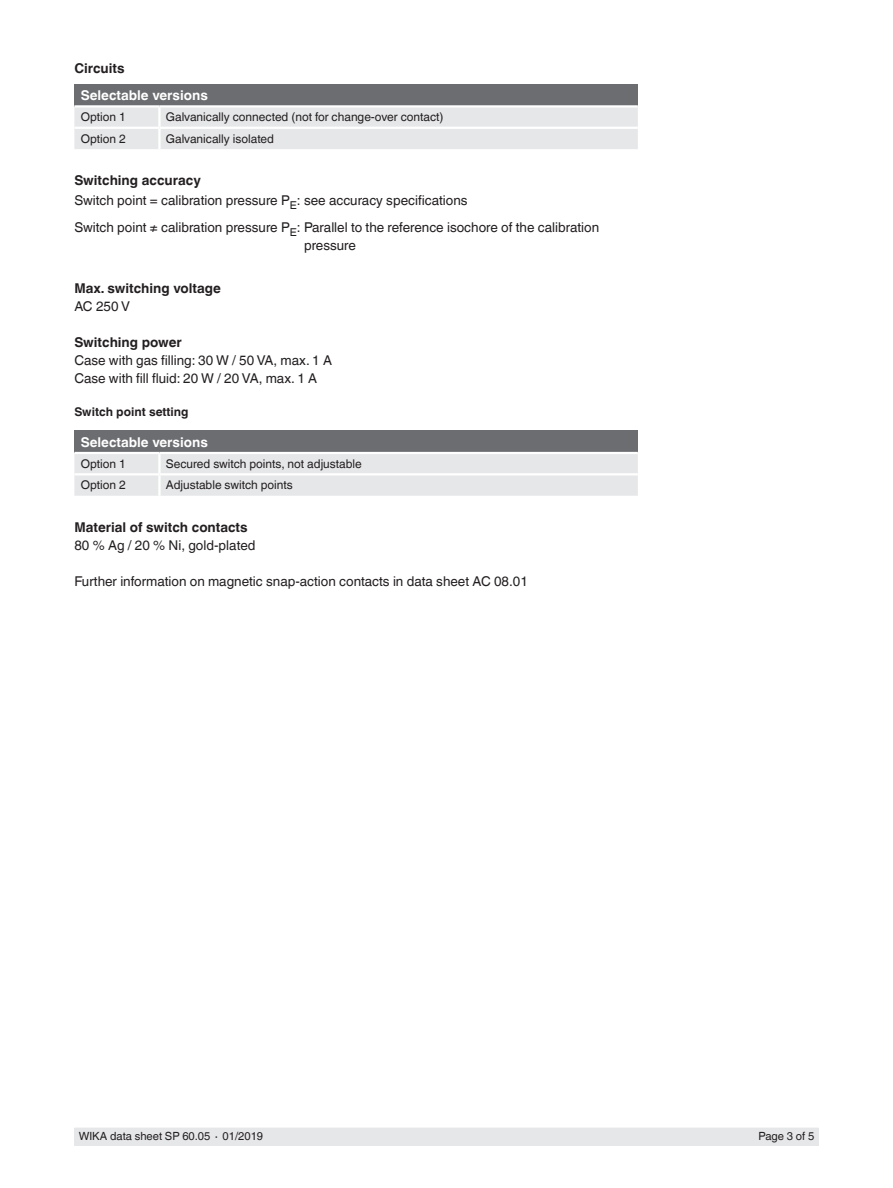
<style>
.page{position:relative;width:893px;height:1188px;background:#fff}
.page>*{position:absolute;margin:0;border:0;box-sizing:border-box;transform-origin:0 0}
.t1{font:13.5px/18px "Helvetica World";color:#231f20}
.t2{font:700 13.5px "Helvetica World";color:#231f20}
.t3{font:700 13.5px "Helvetica World";color:#fff}
.t4{font:12px "Helvetica World";color:#231f20}
.t5{font:700 12px "Helvetica World";color:#231f20}
.t6{font:11.25px "Helvetica World";color:#231f20}
.s1{font-weight:700}
</style>
<div class="page">
<div style="left:74px;top:1128px;width:745px;height:17px;background:#e6e7e9"></div>
<div style="left:74px;top:84px;width:564px;height:22px;background:#6c6d70"></div>
<div style="left:74px;top:108px;width:564px;height:41px;background:#e6e7e9"></div>
<hr style="left:74px;top:105px;width:85px;height:3px;background:#fff">
<hr style="left:159px;top:105px;width:479px;height:3px;background:#fff">
<hr style="left:158px;top:108px;width:3px;height:19px;background:#fff">
<hr style="left:74px;top:127px;width:85px;height:2px;background:#fff">
<hr style="left:159px;top:127px;width:479px;height:2px;background:#fff">
<hr style="left:158px;top:129px;width:3px;height:20px;background:#fff">
<div style="left:74px;top:431px;width:564px;height:22px;background:#6c6d70"></div>
<div style="left:74px;top:454px;width:564px;height:42px;background:#e6e7e9"></div>
<hr style="left:74px;top:452px;width:85px;height:2px;background:#fff">
<hr style="left:159px;top:452px;width:479px;height:2px;background:#fff">
<hr style="left:158px;top:454px;width:3px;height:19px;background:#fff">
<hr style="left:74px;top:473px;width:85px;height:2px;background:#fff">
<hr style="left:159px;top:473px;width:479px;height:2px;background:#fff">
<hr style="left:158px;top:475px;width:3px;height:21px;background:#fff">
<p class="t2" style="left:74px;top:61px;width:52px">Circuits</p>
<p class="t3" style="left:81px;top:87px;width:129px">Selectable versions</p>
<p class="t4" style="left:81px;top:110px;width:47px">Option 1</p>
<p class="t4" style="left:166px;top:110px;width:279px">Galvanically connected (not for change-over contact)</p>
<p class="t4" style="left:81px;top:132px;width:47px">Option 2</p>
<p class="t4" style="left:166px;top:132px;width:110px">Galvanically isolated</p>
<p class="t1" style="left:74px;top:171px;width:395px;line-height:20px"><span class="s1">Switching accuracy<br></span>Switch point = calibration pressure P<sub>E</sub>: see accuracy specifications</p>
<p class="t1" style="left:304px;top:218px;width:297px;text-indent:-230px">Switch point ≠ calibration pressure P<sub>E</sub>: Parallel to the reference isochore of the calibration pressure</p>
<p class="t2" style="left:74px;top:280px;width:148px">Max. switching voltage</p>
<p class="t1" style="left:74px;top:297px;width:57px">AC 250 V</p>
<p class="t2" style="left:74px;top:334px;width:109px">Switching power</p>
<p class="t1" style="left:74px;top:351px;width:259px">Case with gas filling: 30 W / 50 VA, max. 1 A<br>Case with fill fluid: 20 W / 20 VA, max. 1 A</p>
<p class="t5" style="left:74px;top:404px;width:116px">Switch point setting</p>
<p class="t3" style="left:81px;top:434px;width:129px">Selectable versions</p>
<p class="t4" style="left:81px;top:457px;width:47px">Option 1</p>
<p class="t4" style="left:166px;top:457px;width:198px">Secured switch points, not adjustable</p>
<p class="t4" style="left:81px;top:478px;width:47px">Option 2</p>
<p class="t4" style="left:166px;top:478px;width:128px">Adjustable switch points</p>
<p class="t2" style="left:74px;top:519px;width:175px">Material of switch contacts</p>
<p class="t1" style="left:74px;top:536px;width:183px">80 % Ag / 20 % Ni, gold-plated</p>
<p class="t1" style="left:74px;top:572px;width:455px">Further information on magnetic snap-action contacts in data sheet AC 08.01</p>
<p class="t6" style="left:79px;top:1130px;width:186px">WIKA data sheet SP 60.05 ∙ 01/2019</p>
<p class="t6" style="left:759px;top:1130px;width:57px">Page 3 of 5</p>
</div>
